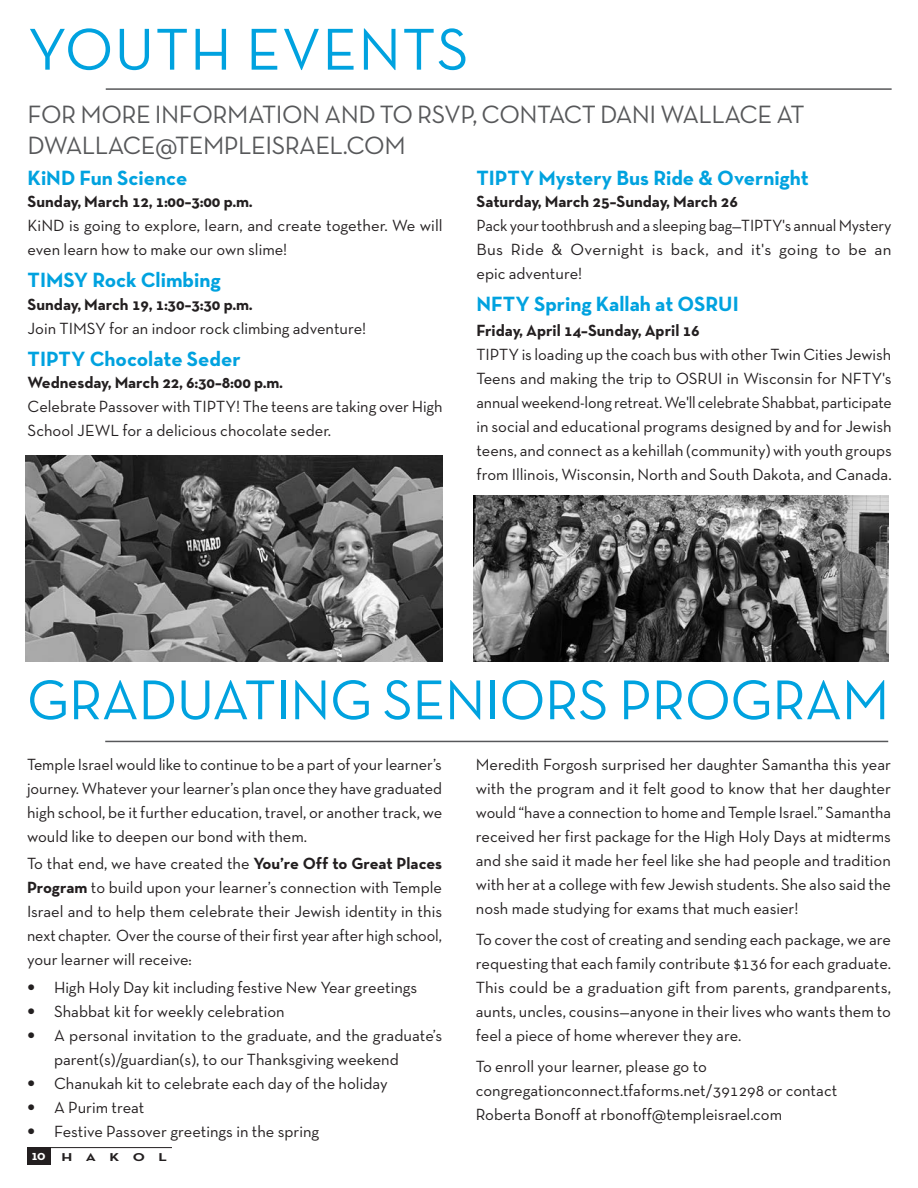
<style>
.page{position:relative;width:918px;height:1188px;background:#fff}
.page>*{position:absolute;margin:0;border:0;box-sizing:border-box;transform-origin:0 0}
.t1{font:60px "Neutra Text TF";letter-spacing:.02em;color:#00a2df}
.t2{font:57px "Neutra Text TF";letter-spacing:-.01em;color:#00a2df}
.t3{font:25.5px/30.6px "Neutra Text TF";letter-spacing:-.02em;color:#57585a}
.Event_Title{font:700 21px "Neutra Text TF";color:#00a2df}
.Event_Title-2{font:16.5px/24px "Neutra Text TF";color:#231f20;text-align:justify}
.Event_Date{font:700 16.5px "Neutra Text TF";color:#231f20}
.t4{font:700 13.5px "Neutraface Slab Text";color:#fff}
.t5{font:700 11.55px "Neutra Text TF";letter-spacing:.88em;color:#231f20;scale:1.32 1}
.s1{font-weight:700}
.s2{font-family:"Frutiger LT Std";font-weight:300;font-stretch:condensed}
</style>
<div class="page">
<hr style="left:105px;top:741px;width:783px;height:1px;background:#57585a">
<hr style="left:106px;top:88px;width:786px;height:2px;background:#57585a">
<img style="left:26px;top:456px;width:417px;height:205px">
<img style="left:473px;top:495px;width:415px;height:166px">
<hr style="left:50px;top:1147px;width:122px;height:1px;background:#231f20">
<div style="left:27px;top:1148px;width:24px;height:17px;background:#231f20"></div>
<p class="t1" style="left:28px;top:13px;width:443px">YOUTH EVENTS</p>
<p class="t3" style="left:28px;top:99px;width:779px">FOR MORE INFORMATION AND TO RSVP, CONTACT DANI WALLACE AT<br>DWALLACE@TEMPLEISRAEL.COM</p>
<p class="Event_Title" style="left:28px;top:164px;width:161px">KiND Fun Science</p>
<p class="Event_Date" style="left:28px;top:191px;width:226px">Sunday, March 12, 1:00–3:00 p.m.</p>
<p class="Event_Title-2" style="left:28px;top:213px;width:417px">KiND is going to explore, learn, and create together. We will even learn how to make our own slime!</p>
<p class="Event_Title" style="left:28px;top:267px;width:195px">TIMSY Rock Climbing</p>
<p class="Event_Date" style="left:28px;top:294px;width:226px">Sunday, March 19, 1:30–3:30 p.m.</p>
<p class="Event_Title-2" style="left:28px;top:316px;width:340px">Join TIMSY for an indoor rock climbing adventure!</p>
<p class="Event_Title" style="left:28px;top:345px;width:214px">TIPTY Chocolate Seder</p>
<p class="Event_Date" style="left:28px;top:372px;width:257px">Wednesday, March 22, 6:30–8:00 p.m.</p>
<p class="Event_Title-2" style="left:28px;top:394px;width:417px">Celebrate Passover with TIPTY! The teens are taking over High<br>School JEWL for a delicious chocolate seder.</p>
<p class="Event_Title" style="left:477px;top:164px;width:334px">TIPTY Mystery Bus Ride &amp; Overnight</p>
<p class="Event_Date" style="left:477px;top:191px;width:263px">Saturday, March 25–Sunday, March 26</p>
<p class="Event_Title-2" style="left:477px;top:213px;width:417px">Pack your toothbrush and a sleeping bag—TIPTY's annual Mystery Bus Ride &amp; Overnight is back, and it's going to be an epic adventure!</p>
<p class="Event_Title" style="left:477px;top:291px;width:264px">NFTY Spring Kallah at OSRUI</p>
<p class="Event_Date" style="left:477px;top:320px;width:225px">Friday, April 14–Sunday, April 16</p>
<p class="Event_Title-2" style="left:477px;top:342px;width:417px">TIPTY is loading up the coach bus with other Twin Cities Jewish Teens and making the trip to OSRUI in Wisconsin for NFTY's annual weekend-long retreat. We'll celebrate Shabbat, participate in social and educational programs designed by and for Jewish teens, and connect as a kehillah (community) with youth groups from Illinois, Wisconsin, North and South Dakota, and Canada.</p>
<p class="t2" style="left:27px;top:665px;width:864px">GRADUATING SENIORS PROGRAM</p>
<p class="Event_Title-2" style="left:27px;top:752px;width:417px">Temple Israel would like to continue to be a part of your learner’s journey. Whatever your learner’s plan once they have graduated high school, be it further education, travel, or another track, we would like to deepen our bond with them.</p>
<p class="Event_Title-2" style="left:27px;top:851px;width:417px">To that end, we have created the <span class="s1">You’re Off to Great Places Program</span> to build upon your learner’s connection with Temple Israel and to help them celebrate their Jewish identity in this next chapter. Over the course of their first year after high school, your learner will receive:</p>
<p class="Event_Title-2" style="left:27px;top:975px;width:392px"><span class="s2">•</span> High Holy Day kit including festive New Year greetings</p>
<p class="Event_Title-2" style="left:27px;top:999px;width:259px"><span class="s2">•</span> Shabbat kit for weekly celebration</p>
<p class="Event_Title-2" style="left:54px;top:1023px;width:390px;text-indent:-27px"><span class="s2">•</span> A personal invitation to the graduate, and the graduate’s parent(s)/guardian(s), to our Thanksgiving weekend</p>
<p class="Event_Title-2" style="left:27px;top:1071px;width:362px"><span class="s2">•</span> Chanukah kit to celebrate each day of the holiday</p>
<p class="Event_Title-2" style="left:27px;top:1095px;width:119px"><span class="s2">•</span> A Purim treat</p>
<p class="Event_Title-2" style="left:27px;top:1119px;width:294px"><span class="s2">•</span> Festive Passover greetings in the spring</p>
<p class="Event_Title-2" style="left:476px;top:752px;width:417px">Meredith Forgosh surprised her daughter Samantha this year with the program and it felt good to know that her daughter would “have a connection to home and Temple Israel.” Samantha received her first package for the High Holy Days at midterms and she said it made her feel like she had people and tradition with her at a college with few Jewish students. She also said the nosh made studying for exams that much easier!</p>
<p class="Event_Title-2" style="left:476px;top:927px;width:417px">To cover the cost of creating and sending each package, we are requesting that each family contribute $136 for each graduate.<br>This could be a graduation gift from parents, grandparents, aunts, uncles, cousins—anyone in their lives who wants them to feel a piece of home wherever they are.</p>
<p class="Event_Title-2" style="left:476px;top:1054px;width:363px;text-align:left">To enroll your learner, please go to congregationconnect.tfaforms.net/391298 or contact<br>Roberta Bonoff at rbonoff@templeisrael.com</p>
<p class="t4" style="left:32px;top:1146px;width:15px">10</p>
<p class="t5" style="left:62px;top:1150px;width:82px">HAKOL</p>
</div>
